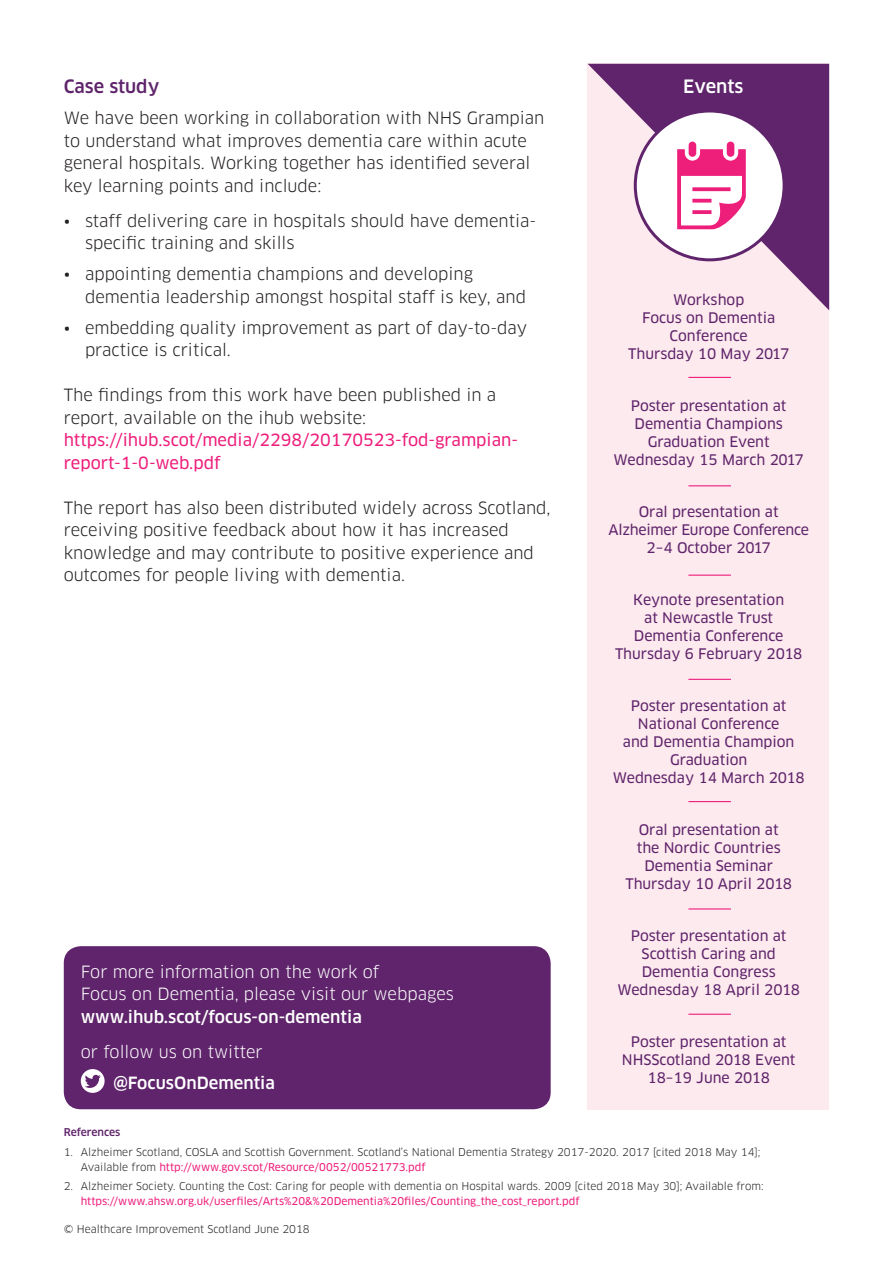
<style>
.page{position:relative;width:893px;height:1263px;background:#fff}
.page>*{position:absolute;margin:0;border:0;box-sizing:border-box;transform-origin:0 0}
.t1{font:500 18px "Clan Pro";color:#5f246b}
.t2{font:500 18px "Clan Pro";color:#fff}
.Copy{font:16.5px/22.5px "Clan Pro";color:#231f20}
.Copy-2{font:16.5px/22.5px "Clan Pro";color:#fff}
.Copy-3{font:16.5px/22.5px "Clan Pro News";color:#ee1e7b}
.Copy-4{font:500 16.5px "Clan Pro";color:#fff}
.Copy-5{font:14.25px/18px "Clan Pro News";color:#5f246b;text-align:center}
.Copy-6{font:14.25px/18px "Clan Pro News";letter-spacing:-.02em;color:#5f246b;text-align:center}
.t3{font:10.5px/15px "Clan Pro";color:#231f20}
.Copy-7{font:500 10.5px "Clan Pro";letter-spacing:-.01em;color:#5f246b}
.s1{font-family:"Clan Pro News";color:#ee1e7b}
</style>
<div class="page">
<div style="left:587px;top:64px;width:242px;height:1046px;background:#fdeaee"></div>
<svg style="left:588px;top:64px;width:241px;height:246px"></svg>
<div style="left:635px;top:111px;width:149px;height:149px;background:#fff;border-radius:50%"></div>
<div style="left:634px;top:109px;width:152px;height:152px;border:3px solid #5f246b;border-radius:50%"></div>
<div style="left:64px;top:946px;width:487px;height:163px;background:#5f246b;border-radius:17px"></div>
<svg style="left:677px;top:142px;width:69px;height:87px"></svg>
<hr style="left:688px;top:377px;width:43px;height:1px;background:#ee1e7b">
<hr style="left:688px;top:485px;width:43px;height:1px;background:#ee1e7b">
<hr style="left:688px;top:575px;width:43px;height:1px;background:#ee1e7b">
<hr style="left:688px;top:679px;width:43px;height:1px;background:#ee1e7b">
<hr style="left:688px;top:801px;width:43px;height:1px;background:#ee1e7b">
<hr style="left:688px;top:908px;width:43px;height:1px;background:#ee1e7b">
<hr style="left:688px;top:1014px;width:43px;height:1px;background:#ee1e7b">
<svg style="left:81px;top:1069px;width:24px;height:24px"></svg>
<h2 class="t1" style="left:64px;top:76px;width:97px">Case study</h2>
<p class="Copy" style="left:64px;top:107px;width:482px">We have been working in collaboration with NHS Grampian to understand what improves dementia care within acute general hospitals. Working together has identified several key learning points and include:</p>
<p class="Copy" style="left:85px;top:209px;width:453px;text-indent:-21px">• staff delivering care in hospitals should have dementia&shy;specific training and skills</p>
<p class="Copy" style="left:85px;top:263px;width:442px;text-indent:-21px">• appointing dementia champions and developing dementia leadership amongst hospital staff is key, and</p>
<p class="Copy" style="left:85px;top:316px;width:444px;text-indent:-21px">• embedding quality improvement as part of day-to-day practice is critical.</p>
<p class="Copy" style="left:64px;top:384px;width:434px">The findings from this work have been published in a report, available on the ihub website:</p>
<p class="Copy-3" style="left:64px;top:429px;width:456px">https://ihub.scot/media/2298/20170523-fod-grampian&shy;report-1-0-web.pdf</p>
<p class="Copy" style="left:64px;top:496px;width:488px">The report has also been distributed widely across Scotland, receiving positive feedback about how it has increased knowledge and may contribute to positive experience and outcomes for people living with dementia.</p>
<p class="Copy-2" style="left:81px;top:960px;width:375px">For more information on the work of<br>Focus on Dementia, please visit our webpages</p>
<p class="Copy-4" style="left:81px;top:1007px;width:283px">www.ihub.scot/focus-on-dementia</p>
<p class="Copy-2" style="left:81px;top:1040px;width:183px">or follow us on twitter</p>
<p class="Copy-4" style="left:113px;top:1073px;width:163px">@FocusOnDementia</p>
<h2 class="t2" style="left:683px;top:76px;width:62px">Events</h2>
<p class="Copy-5" style="left:628px;top:290px;width:163px">Workshop<br>Focus on Dementia<br>Conference<br>Thursday 10 May 2017</p>
<p class="Copy-5" style="left:614px;top:396px;width:192px">Poster presentation at<br>Dementia Champions<br>Graduation Event<br>Wednesday 15 March 2017</p>
<p class="Copy-6" style="left:608px;top:502px;width:202px">Oral presentation at<br>Alzheimer Europe Conference<br>2–4 October 2017</p>
<p class="Copy-5" style="left:615px;top:590px;width:189px">Keynote presentation<br>at Newcastle Trust<br>Dementia Conference<br>Thursday 6 February 2018</p>
<p class="Copy-5" style="left:613px;top:696px;width:193px">Poster presentation at<br>National Conference<br>and Dementia Champion<br>Graduation<br>Wednesday 14 March 2018</p>
<p class="Copy-5" style="left:625px;top:821px;width:168px">Oral presentation at<br>the Nordic Countries<br>Dementia Seminar<br>Thursday 10 April 2018</p>
<p class="Copy-5" style="left:617px;top:927px;width:184px">Poster presentation at<br>Scottish Caring and<br>Dementia Congress<br>Wednesday 18 April 2018</p>
<p class="Copy-5" style="left:622px;top:1033px;width:175px">Poster presentation at<br>NHSScotland 2018 Event</p>
<p class="Copy-5" style="left:647px;top:1069px;width:124px">18–19 June 2018</p>
<p class="Copy-7" style="left:64px;top:1126px;width:58px">References</p>
<p class="t3" style="left:81px;top:1144px;width:681px;text-indent:-17px">1. Alzheimer Scotland, COSLA and Scottish Government. Scotland’s National Dementia Strategy 2017-2020. 2017 [cited 2018 May 14];<br>Available from <span class="s1">http://www.gov.scot/Resource/0052/00521773.pdf</span></p>
<p class="t3" style="left:81px;top:1178px;width:684px;text-indent:-17px">2. Alzheimer Society. Counting the Cost: Caring for people with dementia on Hospital wards. 2009 [cited 2018 May 30]; Available from: <span class="s1">https://www.ahsw.org.uk/userfiles/Arts%20&amp;%20Dementia%20files/Counting_the_cost_report.pdf</span></p>
<h2 class="t3" style="left:64px;top:1221px;width:248px">© Healthcare Improvement Scotland June 2018</h2>
</div>
